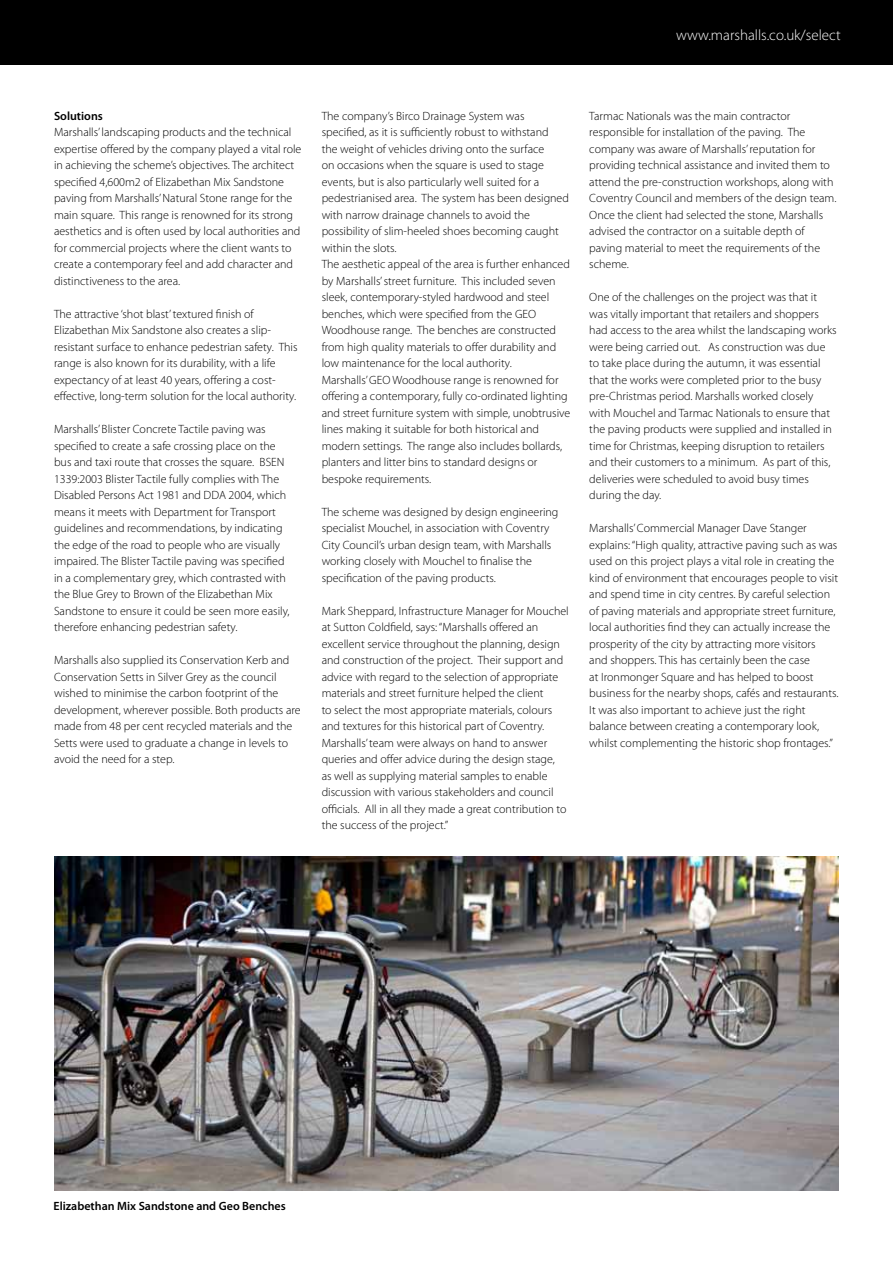
<style>
.page{position:relative;width:893px;height:1263px;background:#fff}
.page>*{position:absolute;margin:0;border:0;box-sizing:border-box;transform-origin:0 0}
.t1{font:300 15px "Myriad Pro";color:#fff}
.t2{font:300 12px/16.5px "Myriad Pro";color:#000}
.t3{font:600 12px "Myriad Pro";color:#000}
</style>
<div class="page">
<div style="left:0;top:0;width:893px;height:65px;background:#000"></div>
<img style="left:54px;top:856px;width:785px;height:335px">
<p class="t1" style="left:676px;top:26px;width:166px">www.marshalls.co.uk/select</p>
<p class="t3" style="left:54px;top:108px;width:50px">Solutions</p>
<p class="t2" style="left:54px;top:124px;width:249px">Marshalls’ landscaping products and the technical expertise offered by the company played a vital role in achieving the scheme’s objectives. The architect specified 4,600m2 of Elizabethan Mix Sandstone paving from Marshalls’ Natural Stone range for the main square. This range is renowned for its strong aesthetics and is often used by local authorities and for commercial projects where the client wants to create a contemporary feel and add character and distinctiveness to the area.</p>
<p class="t2" style="left:54px;top:305px;width:245px">The attractive ‘shot blast’ textured finish of Elizabethan Mix Sandstone also creates a slip&shy;resistant surface to enhance pedestrian safety. This range is also known for its durability, with a life expectancy of at least 40 years, offering a cost&shy;effective, long-term solution for the local authority.</p>
<p class="t2" style="left:54px;top:421px;width:237px">Marshalls’ Blister Concrete Tactile paving was specified to create a safe crossing place on the bus and taxi route that crosses the square. BSEN 1339:2003 Blister Tactile fully complies with The Disabled Persons Act 1981 and DDA 2004, which means it meets with Department for Transport guidelines and recommendations, by indicating the edge of the road to people who are visually impaired. The Blister Tactile paving was specified in a complementary grey, which contrasted with the Blue Grey to Brown of the Elizabethan Mix Sandstone to ensure it could be seen more easily, therefore enhancing pedestrian safety.</p>
<p class="t2" style="left:54px;top:652px;width:248px">Marshalls also supplied its Conservation Kerb and Conservation Setts in Silver Grey as the council wished to minimise the carbon footprint of the development, wherever possible. Both products are made from 48 per cent recycled materials and the Setts were used to graduate a change in levels to avoid the need for a step.</p>
<p class="t2" style="left:322px;top:107px;width:250px">The company’s Birco Drainage System was specified, as it is sufficiently robust to withstand<br>the weight of vehicles driving onto the surface<br>on occasions when the square is used to stage events, but is also particularly well suited for a pedestrianised area. The system has been designed with narrow drainage channels to avoid the possibility of slim-heeled shoes becoming caught within the slots.<br>The aesthetic appeal of the area is further enhanced by Marshalls’ street furniture. This included seven sleek, contemporary-styled hardwood and steel benches, which were specified from the GEO Woodhouse range. The benches are constructed from high quality materials to offer durability and low maintenance for the local authority.<br>Marshalls’ GEO Woodhouse range is renowned for offering a contemporary, fully co-ordinated lighting and street furniture system with simple, unobtrusive lines making it suitable for both historical and modern settings. The range also includes bollards, planters and litter bins to standard designs or bespoke requirements.</p>
<p class="t2" style="left:322px;top:503px;width:238px">The scheme was designed by design engineering specialist Mouchel, in association with Coventry City Council’s urban design team, with Marshalls working closely with Mouchel to finalise the specification of the paving products.</p>
<p class="t2" style="left:322px;top:602px;width:249px">Mark Sheppard, Infrastructure Manager for Mouchel at Sutton Coldfield, says: “Marshalls offered an excellent service throughout the planning, design and construction of the project. Their support and advice with regard to the selection of appropriate materials and street furniture helped the client<br>to select the most appropriate materials, colours and textures for this historical part of Coventry.<br>Marshalls’ team were always on hand to answer queries and offer advice during the design stage,<br>as well as supplying material samples to enable discussion with various stakeholders and council officials. All in all they made a great contribution to the success of the project.”</p>
<p class="t2" style="left:589px;top:107px;width:249px">Tarmac Nationals was the main contractor responsible for installation of the paving. The company was aware of Marshalls’ reputation for providing technical assistance and invited them to attend the pre-construction workshops, along with Coventry Council and members of the design team.<br>Once the client had selected the stone, Marshalls advised the contractor on a suitable depth of paving material to meet the requirements of the scheme.</p>
<p class="t2" style="left:589px;top:289px;width:249px">One of the challenges on the project was that it was vitally important that retailers and shoppers had access to the area whilst the landscaping works were being carried out. As construction was due to take place during the autumn, it was essential that the works were completed prior to the busy pre-Christmas period. Marshalls worked closely with Mouchel and Tarmac Nationals to ensure that the paving products were supplied and installed in time for Christmas, keeping disruption to retailers and their customers to a minimum. As part of this, deliveries were scheduled to avoid busy times during the day.</p>
<p class="t2" style="left:589px;top:520px;width:251px">Marshalls’ Commercial Manager Dave Stanger explains: “High quality, attractive paving such as was used on this project plays a vital role in creating the kind of environment that encourages people to visit and spend time in city centres. By careful selection of paving materials and appropriate street furniture, local authorities find they can actually increase the prosperity of the city by attracting more visitors<br>and shoppers. This has certainly been the case<br>at Ironmonger Square and has helped to boost business for the nearby shops, cafés and restaurants.<br>It was also important to achieve just the right balance between creating a contemporary look, whilst complementing the historic shop frontages.”</p>
<p class="t3" style="left:54px;top:1199px;width:234px">Elizabethan Mix Sandstone and Geo Benches</p>
</div>
